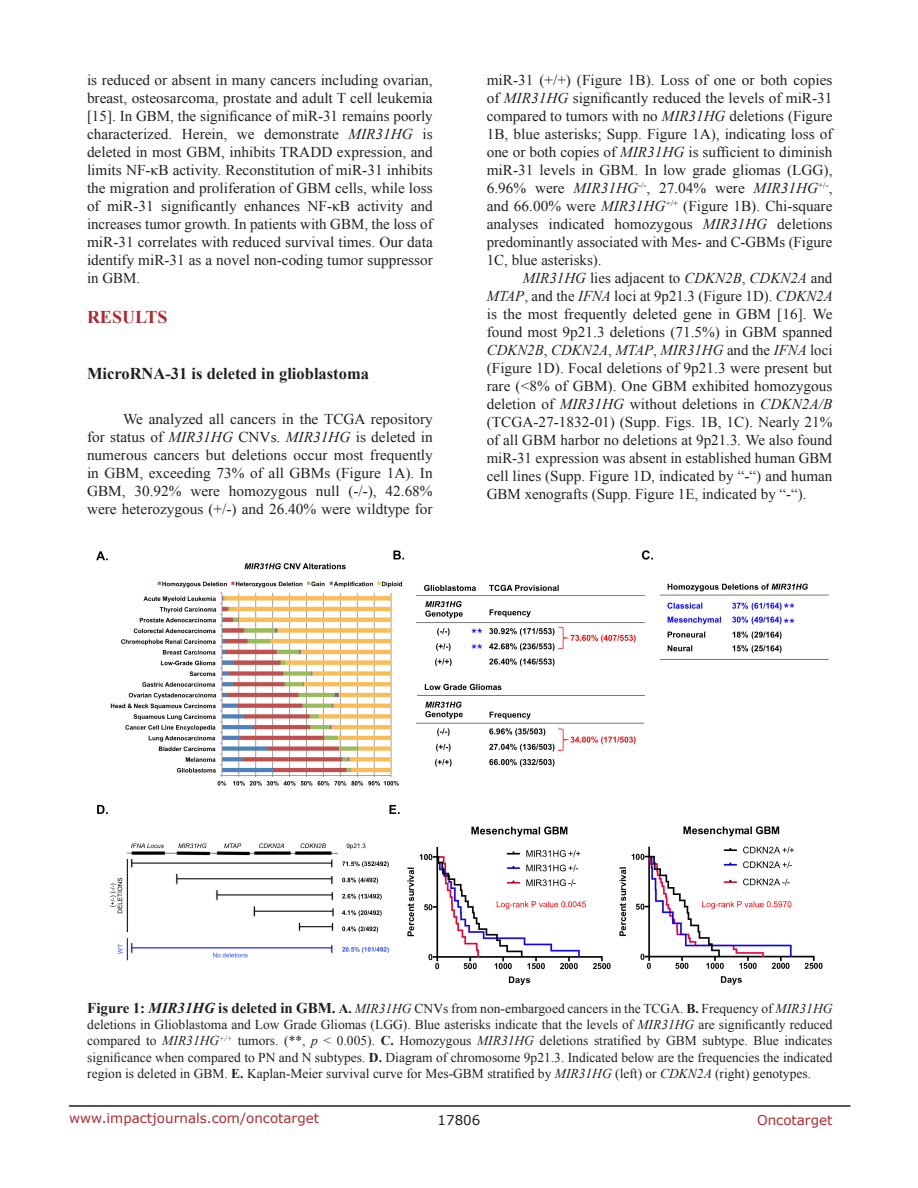
<style>
.page{position:relative;width:918px;height:1188px;background:#fff}
.page>*{position:absolute;margin:0;border:0;box-sizing:border-box;transform-origin:0 0}
.Heading{font:700 18px "Times New Roman";color:#ac2b31}
.SubHeading{font:700 16.5px "Times New Roman";color:#221f22}
.BodyText{font:15px/18px "Times New Roman";color:#221f22;text-align:justify}
.FigureText{font:13.5px/16.2px "Times New Roman";color:#221f22;text-align:justify}
.t1{font:13.5px "Verdana";color:#ac2b31}
.t2{font:13.5px "Verdana";color:#221f22}
.s1{font-style:italic}
.s2{font-weight:700;font-size:15px}
.s3{font-weight:700;font-style:italic;font-size:15px}
.s4{font-weight:700}
</style>
<div class="page">
<hr style="left:69px;top:1105px;width:781px;height:2px;background:#231f20">
<img style="left:96px;top:550px;width:733px;height:435px">
<p class="BodyText" style="left:87px;top:71px;width:347px">is reduced or absent in many cancers including ovarian, breast, osteosarcoma, prostate and adult T cell leukemia [15]. In GBM, the significance of miR-31 remains poorly characterized. Herein, we demonstrate <span class="s1">MIR31HG</span> is deleted in most GBM, inhibits TRADD expression, and limits NF-κB activity. Reconstitution of miR-31 inhibits the migration and proliferation of GBM cells, while loss of miR-31 significantly enhances NF-κB activity and increases tumor growth. In patients with GBM, the loss of miR-31 correlates with reduced survival times. Our data identify miR-31 as a novel non-coding tumor suppressor in GBM.</p>
<p class="Heading" style="left:87px;top:305px;width:82px">RESULTS</p>
<p class="SubHeading" style="left:87px;top:362px;width:284px">MicroRNA-31 is deleted in glioblastoma</p>
<p class="BodyText" style="left:87px;top:410px;width:347px;text-indent:36px">We analyzed all cancers in the TCGA repository for status of <span class="s1">MIR31HG</span> CNVs. <span class="s1">MIR31HG</span> is deleted in numerous cancers but deletions occur most frequently in GBM, exceeding 73% of all GBMs (Figure 1A). In GBM, 30.92% were homozygous null (-/-), 42.68% were heterozygous (+/-) and 26.40% were wildtype for</p>
<p class="BodyText" style="left:487px;top:71px;width:347px">miR-31 (+/+) (Figure 1B). Loss of one or both copies of <span class="s1">MIR31HG</span> significantly reduced the levels of miR-31 compared to tumors with no <span class="s1">MIR31HG</span> deletions (Figure 1B, blue asterisks; Supp. Figure 1A), indicating loss of one or both copies of <span class="s1">MIR31HG</span> is sufficient to diminish miR-31 levels in GBM. In low grade gliomas (LGG), 6.96% were <span class="s1">MIR31HG</span><sup>-/-</sup>, 27.04% were <span class="s1">MIR31HG</span><sup>+/-</sup>, and 66.00% were <span class="s1">MIR31HG</span><sup>+/+</sup> (Figure 1B). Chi-square analyses indicated homozygous <span class="s1">MIR31HG</span> deletions predominantly associated with Mes- and C-GBMs (Figure 1C, blue asterisks).</p>
<p class="BodyText" style="left:487px;top:269px;width:348px;text-indent:36px"><span class="s1">MIR31HG</span> lies adjacent to <span class="s1">CDKN2B</span>, <span class="s1">CDKN2A</span> and <span class="s1">MTAP</span>, and the <span class="s1">IFNA</span> loci at 9p21.3 (Figure 1D). <span class="s1">CDKN2A </span>is the most frequently deleted gene in GBM [16]. We found most 9p21.3 deletions (71.5%) in GBM spanned <span class="s1">CDKN2B</span>, <span class="s1">CDKN2A</span>, <span class="s1">MTAP</span>, <span class="s1">MIR31HG</span> and the <span class="s1">IFNA</span> loci (Figure 1D). Focal deletions of 9p21.3 were present but rare (&lt;8% of GBM). One GBM exhibited homozygous deletion of <span class="s1">MIR31HG</span> without deletions in <span class="s1">CDKN2A/B </span>(TCGA-27-1832-01) (Supp. Figs. 1B, 1C). Nearly 21% of all GBM harbor no deletions at 9p21.3<span class="s1">.</span> We also found miR-31 expression was absent in established human GBM cell lines (Supp. Figure 1D, indicated by “-“) and human GBM xenografts (Supp. Figure 1E, indicated by “-“).</p>
<p class="FigureText" style="left:87px;top:1000px;width:747px"><span class="s2">Figure 1:</span> <span class="s3">MIR31HG</span> <span class="s2">is deleted in GBM.</span> <span class="s4">A.</span> <span class="s1">MIR31HG</span> CNVs from non-embargoed cancers in the TCGA. <span class="s4">B.</span> Frequency of <span class="s1">MIR31HG </span>deletions in Glioblastoma and Low Grade Gliomas (LGG). Blue asterisks indicate that the levels of <span class="s1">MIR31HG</span> are significantly reduced compared to <span class="s1">MIR31HG</span><sup>+/+</sup> tumors. (**, <span class="s1">p</span> &lt; 0.005). <span class="s4">C.</span> Homozygous <span class="s1">MIR31HG</span> deletions stratified by GBM subtype. Blue indicates significance when compared to PN and N subtypes. <span class="s4">D.</span> Diagram of chromosome 9p21.3. Indicated below are the frequencies the indicated region is deleted in GBM. <span class="s4">E.</span> Kaplan-Meier survival curve for Mes-GBM stratified by <span class="s1">MIR31HG</span> (left) or <span class="s1">CDKN2A</span> (right) genotypes.</p>
<p class="t1" style="left:69px;top:1109px;width:252px">www.impactjournals.com/oncotarget</p>
<p class="t2" style="left:438px;top:1111px;width:44px">17806</p>
<p class="t1" style="left:757px;top:1111px;width:77px">Oncotarget</p>
</div>
